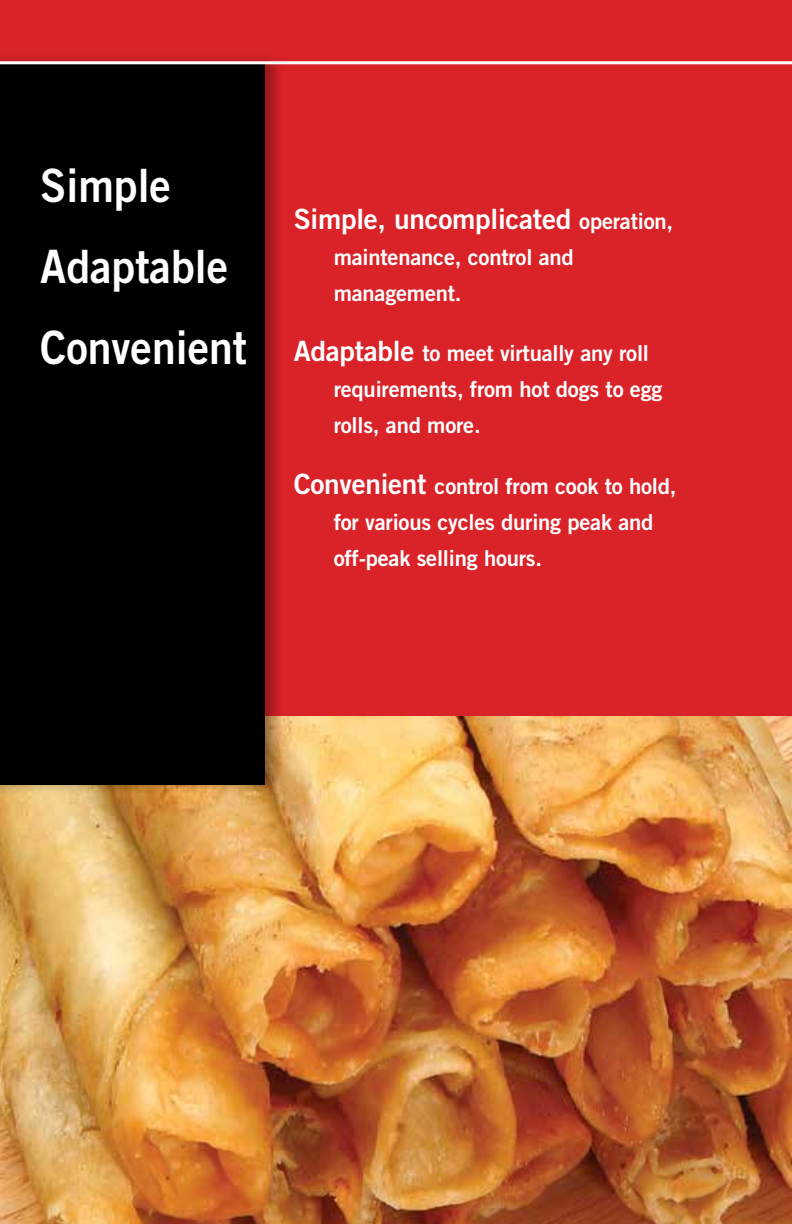
<style>
.page{position:relative;width:792px;height:1224px;background:#fff}
.page>*{position:absolute;margin:0;border:0;box-sizing:border-box;transform-origin:0 0}
.t1{font:46px/80.8px "Trade Gothic Bold Two";color:#fff;scale:.93 1}
.t2{font:28px "Trade Gothic Bold Two";letter-spacing:-.01em;color:#fff}
.t3{font:22px/36px "Trade Gothic Bold Two";letter-spacing:-.01em;color:#fff}
.s1{font-size:22px}
.s2{font-size:28px}
</style>
<div class="page">
<img style="left:0;top:716px;width:792px;height:508px">
<div style="left:0;top:0;width:792px;height:63px;background:#da2229"></div>
<div style="left:0;top:62px;width:792px;height:654px;background:#da2229"></div>
<div style="left:0;top:51px;width:285px;height:745px;background:#000;opacity:.3"></div>
<div style="left:0;top:62px;width:265px;height:723px;background:#000"></div>
<hr style="left:0;top:61px;width:792px;height:3px;background:#fff">
<h1 class="t1" style="left:40px;top:144px;width:224px">Simple<br>Adaptable<br>Convenient</h1>
<p class="t2" style="left:294px;top:201px;width:381px">Simple, uncomplicated <span class="s1">operation,</span></p>
<p class="t3" style="left:334px;top:238px;width:241px">maintenance, control and management.</p>
<p class="t3" style="left:334px;top:335px;width:330px;text-indent:-40px"><span class="s2">Adaptable</span> to meet virtually any roll requirements, from hot dogs to egg rolls, and more.</p>
<p class="t3" style="left:334px;top:468px;width:344px;text-indent:-40px"><span class="s2">Convenient</span> control from cook to hold, for various cycles during peak and off-peak selling hours.</p>
</div>
